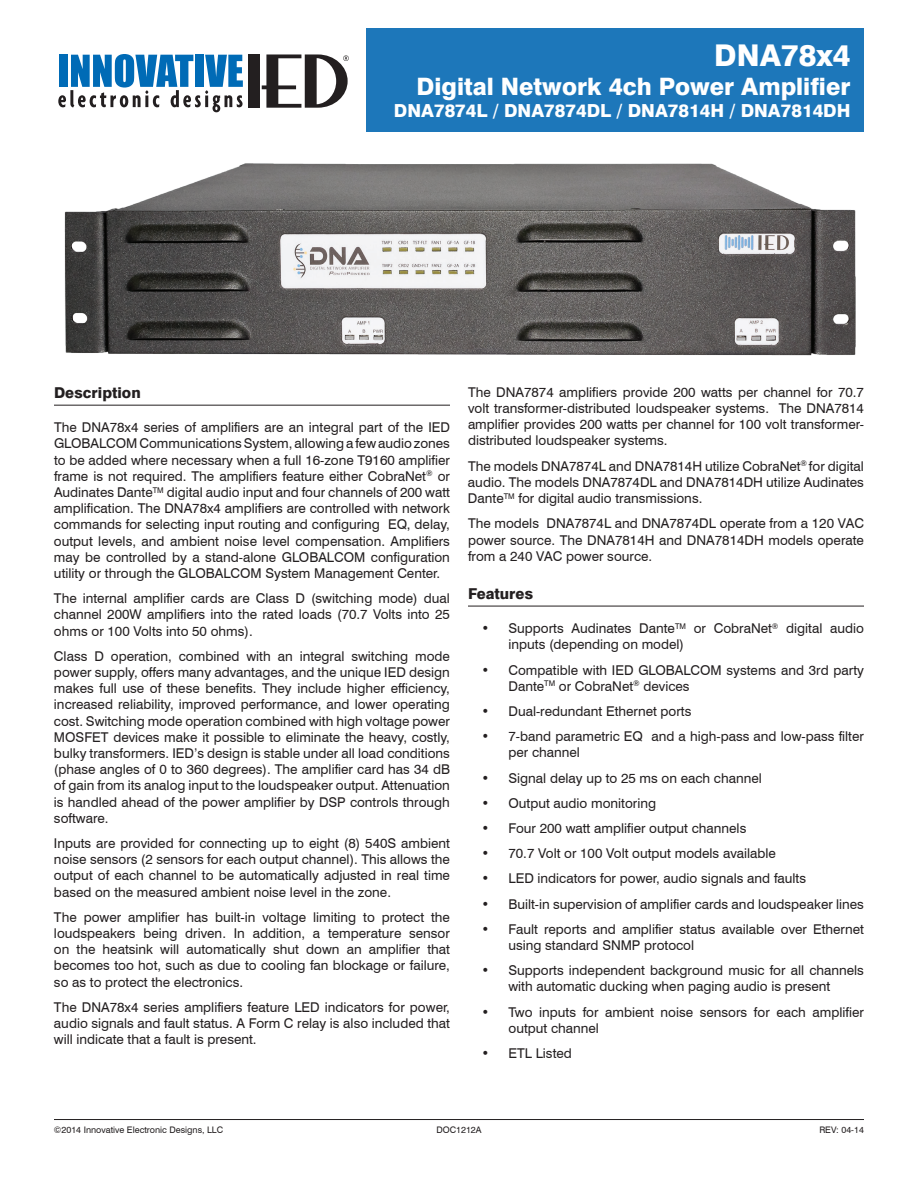
<style>
.page{position:relative;width:918px;height:1188px;background:#fff}
.page>*{position:absolute;margin:0;border:0;box-sizing:border-box;transform-origin:0 0}
.t1{font:800 30px "Swiss 721 BT";color:#fff}
.t2{font:800 24px "Swiss 721 BT";color:#fff}
.t3{font:800 18px "Swiss 721 BT";color:#fff}
.t4{font:800 15px "Swiss 721 BT";color:#231f20}
.t5{font:13.5px/16.2px "Swiss 721 BT";color:#231f20;text-align:justify}
.t6{font:9px "Swiss 721 BT";color:#231f20}
</style>
<div class="page">
<hr style="left:54px;top:1119px;width:810px;height:1px;background:#231f20">
<div style="left:248px;top:54px;width:12px;height:54px;background:#231f20"></div>
<svg style="left:262px;top:54px;width:87px;height:54px"></svg>
<svg style="left:58px;top:54px;width:185px;height:58px"></svg>
<div style="left:366px;top:28px;width:498px;height:104px;background:#1d77ba"></div>
<hr style="left:54px;top:405px;width:396px;height:1px;background:#231f20">
<hr style="left:468px;top:606px;width:396px;height:1px;background:#231f20">
<img style="left:64px;top:163px;width:792px;height:193px">
<h1 class="t1" style="left:714px;top:37px;width:138px">DNA78x4</h1>
<h2 class="t2" style="left:416px;top:72px;width:436px">Digital Network 4ch Power Amplifier</h2>
<h3 class="t3" style="left:394px;top:99px;width:458px">DNA7874L / DNA7874DL / DNA7814H / DNA7814DH</h3>
<p class="t4" style="left:54px;top:384px;width:88px">Description</p>
<p class="t5" style="left:54px;top:419px;width:398px">The DNA78x4 series of amplifiers are an integral part of the IED GLOBALCOM Communications System, allowing a few audio zones to be added where necessary when a full 16-zone T9160 amplifier frame is not required. The amplifiers feature either CobraNet<sup>®</sup> or Audinates Dante<sup>TM</sup> digital audio input and four channels of 200 watt amplification. The DNA78x4 amplifiers are controlled with network commands for selecting input routing and configuring EQ, delay, output levels, and ambient noise level compensation. Amplifiers may be controlled by a stand-alone GLOBALCOM configuration utility or through the GLOBALCOM System Management Center.</p>
<p class="t5" style="left:54px;top:590px;width:398px">The internal amplifier cards are Class D (switching mode) dual channel 200W amplifiers into the rated loads (70.7 Volts into 25 ohms or 100 Volts into 50 ohms).</p>
<p class="t5" style="left:54px;top:648px;width:398px">Class D operation, combined with an integral switching mode power supply, offers many advantages, and the unique IED design makes full use of these benefits. They include higher efficiency, increased reliability, improved performance, and lower operating cost. Switching mode operation combined with high voltage power MOSFET devices make it possible to eliminate the heavy, costly, bulky transformers. IED’s design is stable under all load conditions (phase angles of 0 to 360 degrees). The amplifier card has 34 dB of gain from its analog input to the loudspeaker output. Attenuation is handled ahead of the power amplifier by DSP controls through software.</p>
<p class="t5" style="left:54px;top:835px;width:397px">Inputs are provided for connecting up to eight (8) 540S ambient noise sensors (2 sensors for each output channel). This allows the output of each channel to be automatically adjusted in real time based on the measured ambient noise level in the zone.</p>
<p class="t5" style="left:54px;top:909px;width:398px">The power amplifier has built-in voltage limiting to protect the loudspeakers being driven. In addition, a temperature sensor on the heatsink will automatically shut down an amplifier that becomes too hot, such as due to cooling fan blockage or failure, so as to protect the electronics.</p>
<p class="t5" style="left:54px;top:999px;width:397px">The DNA78x4 series amplifiers feature LED indicators for power, audio signals and fault status. A Form C relay is also included that will indicate that a fault is present.</p>
<p class="t5" style="left:468px;top:384px;width:398px">The DNA7874 amplifiers provide 200 watts per channel for 70.7 volt transformer-distributed loudspeaker systems. The DNA7814 amplifier provides 200 watts per channel for 100 volt transformer&shy;distributed loudspeaker systems.</p>
<p class="t5" style="left:468px;top:458px;width:398px">The models DNA7874L and DNA7814H utilize CobraNet<sup>®</sup> for digital audio. The models DNA7874DL and DNA7814DH utilize Audinates Dante<sup>TM</sup> for digital audio transmissions.</p>
<p class="t5" style="left:468px;top:515px;width:398px">The models DNA7874L and DNA7874DL operate from a 120 VAC power source. The DNA7814H and DNA7814DH models operate from a 240 VAC power source.</p>
<p class="t4" style="left:468px;top:585px;width:67px">Features</p>
<p class="t5" style="left:509px;top:620px;width:357px;text-indent:-27px">• Supports Audinates Dante<sup>TM</sup> or CobraNet<sup>®</sup> digital audio inputs (depending on model)</p>
<p class="t5" style="left:509px;top:662px;width:357px;text-indent:-27px">• Compatible with IED GLOBALCOM systems and 3rd party<br>Dante<sup>TM</sup> or CobraNet<sup>®</sup> devices</p>
<p class="t5" style="left:481px;top:703px;width:211px">• Dual-redundant Ethernet ports</p>
<p class="t5" style="left:508px;top:728px;width:357px;text-indent:-27px">• 7-band parametric EQ and a high-pass and low-pass filter per channel</p>
<p class="t5" style="left:481px;top:770px;width:282px">• Signal delay up to 25 ms on each channel</p>
<p class="t5" style="left:481px;top:795px;width:176px">• Output audio monitoring</p>
<p class="t5" style="left:481px;top:820px;width:266px">• Four 200 watt amplifier output channels</p>
<p class="t5" style="left:481px;top:845px;width:296px">• 70.7 Volt or 100 Volt output models available</p>
<p class="t5" style="left:481px;top:870px;width:326px">• LED indicators for power, audio signals and faults</p>
<p class="t5" style="left:481px;top:896px;width:384px">• Built-in supervision of amplifier cards and loudspeaker lines</p>
<p class="t5" style="left:508px;top:921px;width:357px;text-indent:-27px">• Fault reports and amplifier status available over Ethernet using standard SNMP protocol</p>
<p class="t5" style="left:481px;top:962px;width:384px;text-align:center">• Supports independent background music for all channels with automatic ducking when paging audio is present</p>
<p class="t5" style="left:508px;top:1004px;width:357px;text-indent:-27px">• Two inputs for ambient noise sensors for each amplifier output channel</p>
<p class="t5" style="left:481px;top:1045px;width:92px">• ETL Listed</p>
<p class="t6" style="left:54px;top:1125px;width:171px">©2014 Innovative Electronic Designs, LLC</p>
<p class="t6" style="left:436px;top:1125px;width:47px">DOC1212A</p>
<p class="t6" style="left:819px;top:1125px;width:46px">REV: 04-14</p>
</div>
